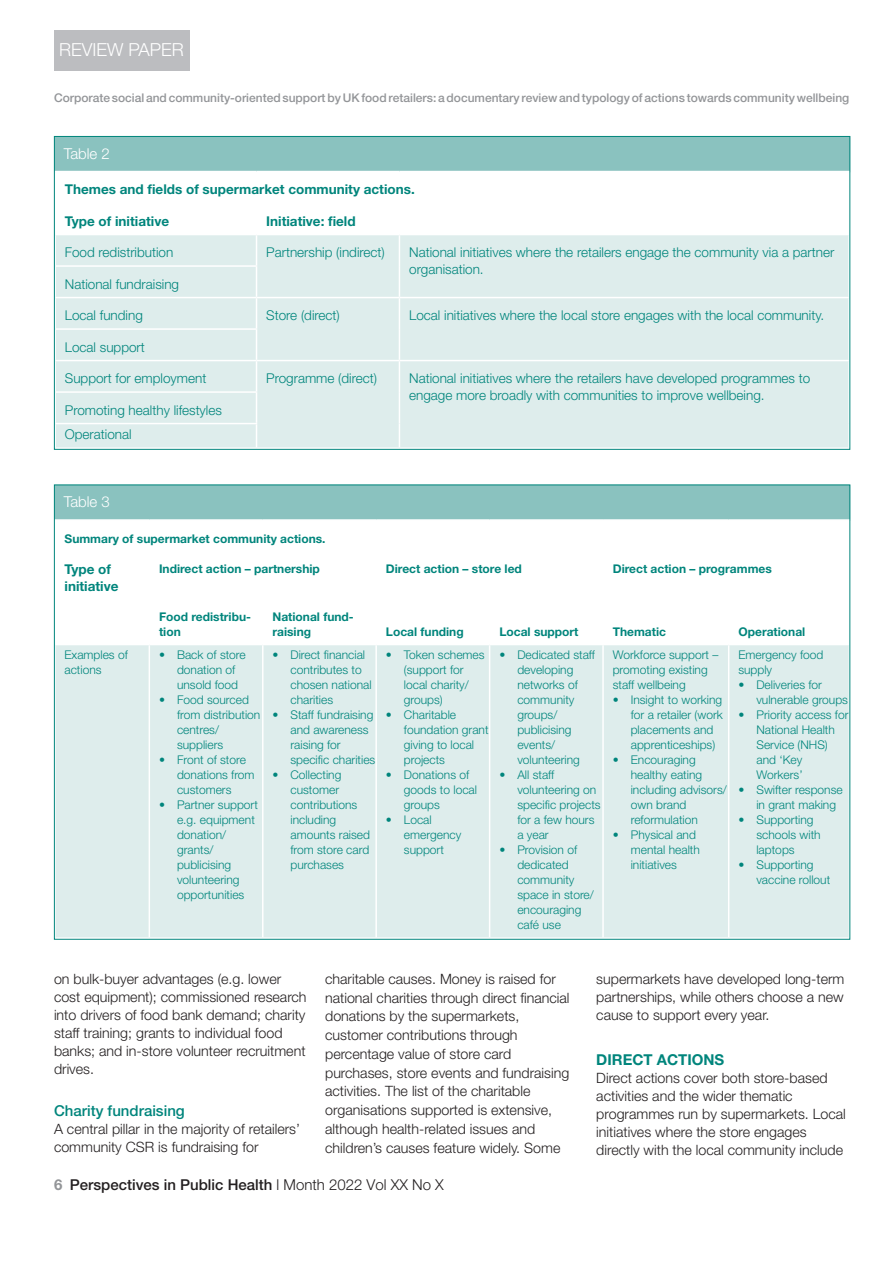
<style>
.page{position:relative;width:893px;height:1263px;background:#fff}
.page>*{position:absolute;margin:0;border:0;box-sizing:border-box;transform-origin:0 0}
.t1{font:300 18px "Helvetica Neue LT Std";color:#fff}
.t2{font:500 15px "Helvetica Neue LT Std";color:#231f20}
.t3{font:500 15px "Helvetica Neue LT Std";color:#00857c}
.t4{font:700 15px "Helvetica Neue LT Std";color:#00857c}
.t5{font:300 15px "Helvetica Neue LT Std";color:#fff}
.t6{font:300 14.25px/18px "Helvetica Neue LT Std";color:#231f20}
.t7{font:300 13.5px/16.5px "Helvetica Neue LT Std";color:#00857c}
.t8{font:700 13.5px/16.5px "Helvetica Neue LT Std";color:#00857c}
.t9{font:300 12px/15px "Helvetica Neue LT Std";color:#00857c}
.t10{font:700 12px/15px "Helvetica Neue LT Std";color:#00857c}
.t11{font:500 12px "Helvetica Neue LT Std";color:#939598}
.s1{font-weight:700;color:#939598}
.s2{font-weight:300}
</style>
<div class="page">
<div style="left:54px;top:30px;width:135px;height:40px;background:#bcbdc0"></div>
<div style="left:54px;top:136px;width:796px;height:36px;background:#8ac2bf"></div>
<div style="left:56px;top:235px;width:792px;height:212px;background:#deedec"></div>
<hr style="left:256px;top:235px;width:1px;height:30px;background:#fff">
<hr style="left:399px;top:235px;width:1px;height:31px;background:#fff">
<hr style="left:399px;top:266px;width:1px;height:31px;background:#fff">
<hr style="left:54px;top:265px;width:203px;height:2px;background:#fff">
<hr style="left:256px;top:267px;width:1px;height:30px;background:#fff">
<hr style="left:54px;top:297px;width:202px;height:1px;background:#fff">
<hr style="left:256px;top:297px;width:143px;height:1px;background:#fff">
<hr style="left:256px;top:298px;width:1px;height:30px;background:#fff">
<hr style="left:399px;top:297px;width:451px;height:1px;background:#fff">
<hr style="left:399px;top:298px;width:1px;height:31px;background:#fff">
<hr style="left:399px;top:329px;width:1px;height:31px;background:#fff">
<hr style="left:54px;top:328px;width:203px;height:2px;background:#fff">
<hr style="left:256px;top:330px;width:1px;height:30px;background:#fff">
<hr style="left:54px;top:360px;width:202px;height:1px;background:#fff">
<hr style="left:256px;top:360px;width:143px;height:1px;background:#fff">
<hr style="left:256px;top:361px;width:1px;height:30px;background:#fff">
<hr style="left:399px;top:360px;width:451px;height:1px;background:#fff">
<hr style="left:399px;top:361px;width:1px;height:31px;background:#fff">
<hr style="left:399px;top:392px;width:1px;height:32px;background:#fff">
<svg style="left:399px;top:424px;width:1px;height:23px"></svg>
<hr style="left:54px;top:391px;width:203px;height:2px;background:#fff">
<hr style="left:256px;top:393px;width:1px;height:30px;background:#fff">
<hr style="left:54px;top:423px;width:203px;height:1px;background:#fff">
<svg style="left:256px;top:424px;width:1px;height:23px"></svg>
<hr style="left:54px;top:171px;width:202px;height:1px;background:#fff">
<hr style="left:256px;top:171px;width:143px;height:1px;background:#fff">
<hr style="left:399px;top:171px;width:451px;height:1px;background:#fff">
<div style="left:54px;top:485px;width:796px;height:36px;background:#8ac2bf"></div>
<div style="left:56px;top:645px;width:792px;height:292px;background:#deedec"></div>
<hr style="left:149px;top:645px;width:1px;height:292px;background:#fff">
<hr style="left:262px;top:645px;width:1px;height:292px;background:#fff">
<hr style="left:375px;top:645px;width:2px;height:292px;background:#fff">
<hr style="left:489px;top:645px;width:1px;height:292px;background:#fff">
<hr style="left:602px;top:645px;width:2px;height:292px;background:#fff">
<hr style="left:728px;top:645px;width:1px;height:292px;background:#fff">
<hr style="left:54px;top:519px;width:95px;height:2px;background:#fff">
<hr style="left:149px;top:519px;width:114px;height:2px;background:#fff">
<hr style="left:263px;top:519px;width:113px;height:2px;background:#fff">
<hr style="left:376px;top:519px;width:114px;height:2px;background:#fff">
<hr style="left:490px;top:519px;width:113px;height:2px;background:#fff">
<hr style="left:603px;top:519px;width:126px;height:2px;background:#fff">
<hr style="left:729px;top:519px;width:121px;height:2px;background:#fff">
<h1 class="t1" style="left:59px;top:39px;width:120px">Review Paper</h1>
<p class="t11" style="left:54px;top:91px;width:797px">Corporate social and community-oriented support by UK food retailers: a documentary review and typology of actions towards community wellbeing</p>
<p class="t5" style="left:64px;top:144px;width:48px">Table 2</p>
<p class="t8" style="left:65px;top:181px;width:351px">Themes and fields of supermarket community actions.</p>
<p class="t8" style="left:65px;top:212px;width:106px">Type of initiative</p>
<p class="t8" style="left:266px;top:212px;width:91px">Initiative: field</p>
<p class="t7" style="left:65px;top:244px;width:110px">Food redistribution</p>
<p class="t7" style="left:266px;top:244px;width:120px">Partnership (indirect)</p>
<p class="t7" style="left:409px;top:244px;width:427px">National initiatives where the retailers engage the community via a partner organisation.</p>
<p class="t7" style="left:65px;top:275px;width:116px">National fundraising</p>
<p class="t7" style="left:65px;top:307px;width:80px">Local funding</p>
<p class="t7" style="left:266px;top:307px;width:75px">Store (direct)</p>
<p class="t7" style="left:409px;top:307px;width:416px">Local initiatives where the local store engages with the local community.</p>
<p class="t7" style="left:65px;top:338px;width:82px">Local support</p>
<p class="t7" style="left:65px;top:370px;width:143px">Support for employment</p>
<p class="t7" style="left:266px;top:370px;width:112px">Programme (direct)</p>
<p class="t7" style="left:409px;top:370px;width:403px">National initiatives where the retailers have developed programmes to engage more broadly with communities to improve wellbeing.</p>
<p class="t7" style="left:65px;top:397px;width:159px;line-height:24.6px">Promoting healthy lifestyles<br>Operational</p>
<p class="t5" style="left:64px;top:493px;width:48px">Table 3</p>
<p class="t10" style="left:65px;top:530px;width:263px">Summary of supermarket community actions.</p>
<p class="t8" style="left:65px;top:561px;width:55px">Type of initiative</p>
<p class="t10" style="left:159px;top:560px;width:162px">Indirect action – partnership</p>
<p class="t10" style="left:386px;top:560px;width:137px">Direct action – store led</p>
<p class="t10" style="left:613px;top:560px;width:161px">Direct action – programmes</p>
<p class="t10" style="left:159px;top:608px;width:93px">Food redistribu&shy;tion</p>
<p class="t10" style="left:272px;top:608px;width:83px">National fund&shy;raising</p>
<p class="t10" style="left:386px;top:623px;width:79px">Local funding</p>
<p class="t10" style="left:499px;top:623px;width:81px">Local support</p>
<p class="t10" style="left:613px;top:623px;width:55px">Thematic</p>
<p class="t10" style="left:738px;top:623px;width:68px">Operational</p>
<p class="t9" style="left:65px;top:647px;width:65px">Examples of actions</p>
<p class="t9" style="left:177px;top:647px;width:70px;text-indent:-18px">• Back of store donation of unsold food</p>
<p class="t9" style="left:177px;top:692px;width:85px;text-indent:-18px">• Food sourced from distribution centres/ suppliers</p>
<p class="t9" style="left:177px;top:752px;width:79px;text-indent:-18px">• Front of store donations from customers</p>
<p class="t9" style="left:177px;top:797px;width:82px;text-indent:-18px">• Partner support e.g. equipment donation/ grants/ publicising volunteering opportunities</p>
<p class="t9" style="left:290px;top:647px;width:83px;text-indent:-18px">• Direct financial contributes to chosen national charities</p>
<p class="t9" style="left:290px;top:707px;width:86px;text-indent:-18px">• Staff fundraising and awareness raising for specific charities</p>
<p class="t9" style="left:290px;top:767px;width:81px;text-indent:-18px">• Collecting customer contributions including amounts raised from store card purchases</p>
<p class="t9" style="left:404px;top:647px;width:82px;text-indent:-18px">• Token schemes (support for local charity/ groups)</p>
<p class="t9" style="left:404px;top:707px;width:86px;text-indent:-18px">• Charitable foundation grant giving to local projects</p>
<p class="t9" style="left:404px;top:767px;width:75px;text-indent:-18px">• Donations of goods to local groups</p>
<p class="t9" style="left:404px;top:812px;width:59px;text-indent:-18px">• Local emergency support</p>
<p class="t9" style="left:517px;top:647px;width:79px;text-indent:-18px">• Dedicated staff developing networks of community groups/ publicising events/ volunteering</p>
<p class="t9" style="left:517px;top:767px;width:85px;text-indent:-18px">• All staff volunteering on specific projects for a few hours a year</p>
<p class="t9" style="left:517px;top:842px;width:78px;text-indent:-18px">• Provision of dedicated community space in store/ encouraging café use</p>
<p class="t9" style="left:613px;top:647px;width:107px">Workforce support – promoting existing staff wellbeing</p>
<p class="t9" style="left:631px;top:692px;width:94px;text-indent:-18px">• Insight to working for a retailer (work placements and apprenticeships)</p>
<p class="t9" style="left:631px;top:752px;width:97px;text-indent:-18px">• Encouraging healthy eating including advisors/ own brand reformulation</p>
<p class="t9" style="left:631px;top:827px;width:71px;text-indent:-18px">• Physical and mental health initiatives</p>
<p class="t9" style="left:738px;top:647px;width:86px">Emergency food supply</p>
<p class="t9" style="left:756px;top:677px;width:93px;text-indent:-18px">• Deliveries for vulnerable groups</p>
<p class="t9" style="left:756px;top:707px;width:94px;text-indent:-18px">• Priority access for<br>National Health<br>Service (NHS) and ‘Key<br>Workers’</p>
<p class="t9" style="left:756px;top:782px;width:88px;text-indent:-18px">• Swifter response in grant making</p>
<p class="t9" style="left:756px;top:812px;width:66px;text-indent:-18px">• Supporting schools with laptops</p>
<p class="t9" style="left:756px;top:857px;width:75px;text-indent:-18px">• Supporting vaccine rollout</p>
<p class="t6" style="left:54px;top:969px;width:254px">on bulk-buyer advantages (e.g. lower cost equipment); commissioned research into drivers of food bank demand; charity staff training; grants to individual food banks; and in-store volunteer recruitment drives.</p>
<p class="t3" style="left:54px;top:1101px;width:132px">Charity fundraising</p>
<p class="t6" style="left:54px;top:1119px;width:248px">A central pillar in the majority of retailers’ community CSR is fundraising for</p>
<p class="t6" style="left:325px;top:969px;width:246px;line-height:18.8px">charitable causes. Money is raised for national charities through direct financial donations by the supermarkets, customer contributions through percentage value of store card purchases, store events and fundraising activities. The list of the charitable organisations supported is extensive, although health-related issues and children’s causes feature widely. Some</p>
<p class="t6" style="left:596px;top:969px;width:250px;text-align:justify">supermarkets have developed long-term partnerships, while others choose a new cause to support every year.</p>
<p class="t4" style="left:596px;top:1050px;width:128px">Di rect Actions</p>
<p class="t6" style="left:596px;top:1068px;width:251px">Direct actions cover both store-based activities and the wider thematic programmes run by supermarkets. Local initiatives where the store engages directly with the local community include</p>
<p class="t2" style="left:54px;top:1175px;width:391px"><span class="s1">6</span> Perspectives in Public Health <span class="s2">l Month 2022 Vol XX No X</span></p>
</div>
